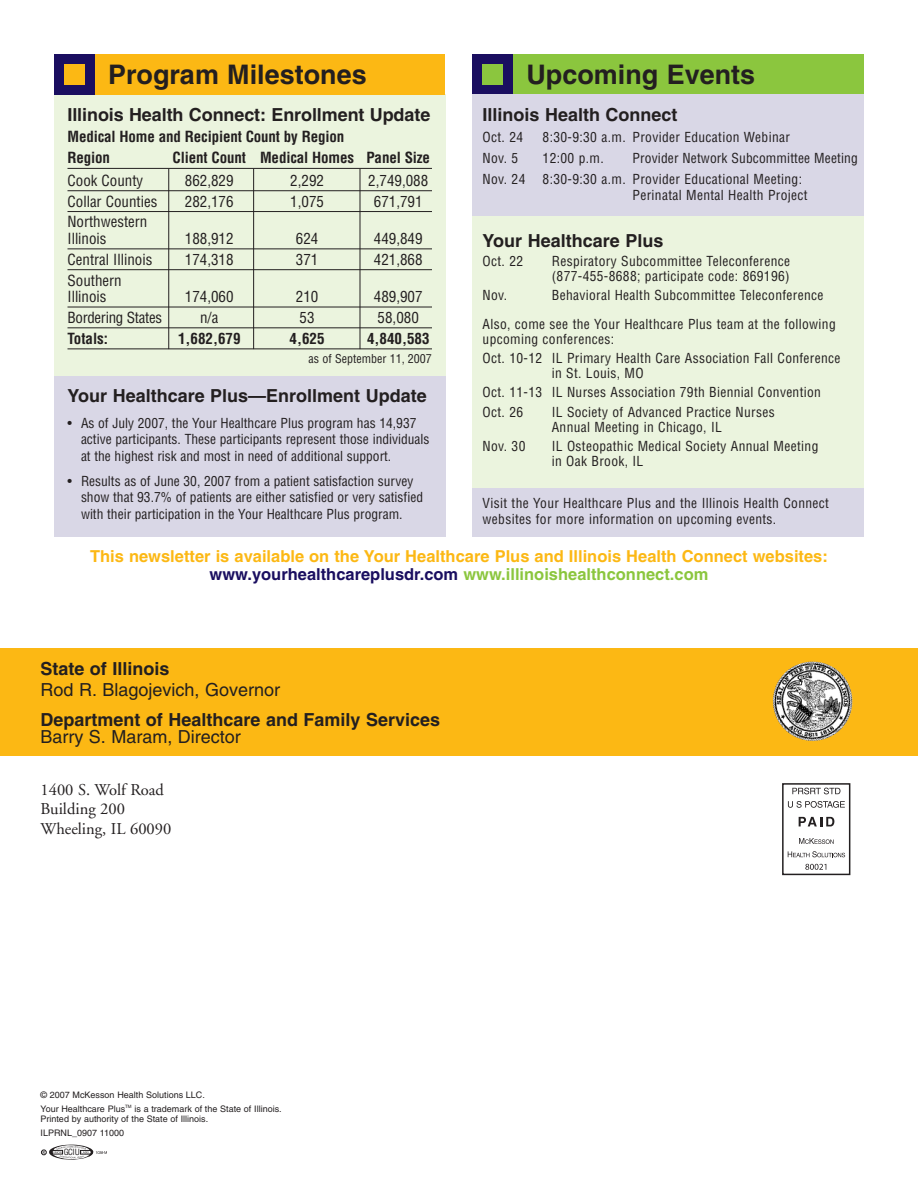
<style>
.page{position:relative;width:918px;height:1188px;background:#fff}
.page>*{position:absolute;margin:0;border:0;box-sizing:border-box;transform-origin:0 0}
.t1{font:700 27px "Helvetica";color:#231f20}
.t2{font:700 18px "Helvetica";color:#231f20}
.t3{font:18px "Helvetica";color:#231f20}
.t4{font:700 16.5px/18px "Helvetica";color:#fcb814;text-align:center}
.t5{font:16.5px/19.5px "Adobe Garamond";color:#231f20}
.t6{font:condensed 15px/16.5px "Helvetica";color:#231f20}
.t7{font:700 condensed 15px/20.9px "Helvetica";letter-spacing:-.01em;color:#231f20}
.t8{font:condensed 15px "Helvetica";letter-spacing:-.02em;color:#231f20}
.t9{font:condensed 13.5px/15px "Helvetica";letter-spacing:.025em;color:#231f20}
.t10{font:condensed 13.5px/16.5px "Helvetica";color:#231f20}
.t11{font:condensed 12px "Helvetica";color:#231f20}
.t12{font:9px/13.8px "Helvetica";color:#231f20}
.t13{font:condensed 8.4px "Helvetica";color:#231f20}
.t14{font:4.5px "Frutiger";color:#231f20}
.s1{color:#1a0e60}
.s2{color:#8bc63e}
</style>
<div class="page">
<div style="left:472px;top:488px;width:392px;height:49px;background:#d9d7e6"></div>
<div style="left:472px;top:212px;width:392px;height:276px;background:#ebf4de"></div>
<div style="left:513px;top:54px;width:351px;height:40px;background:#8bc63e"></div>
<div style="left:0;top:648px;width:918px;height:108px;background:#fcb814"></div>
<img style="left:773px;top:668px;width:18px;height:33px">
<div style="left:472px;top:54px;width:41px;height:40px;background:#1a0e60"></div>
<div style="left:483px;top:65px;width:20px;height:20px;background:#8bc63e"></div>
<div style="left:472px;top:94px;width:392px;height:122px;background:#d9d7e6"></div>
<svg style="left:41px;top:1145px;width:66px;height:15px"></svg>
<svg style="left:792px;top:788px;width:48px;height:6px"></svg>
<svg style="left:788px;top:801px;width:57px;height:7px"></svg>
<svg style="left:799px;top:817px;width:35px;height:9px"></svg>
<svg style="left:799px;top:838px;width:35px;height:6px"></svg>
<svg style="left:788px;top:851px;width:57px;height:6px"></svg>
<div style="left:782px;top:783px;width:68px;height:92px;border:2px solid #231f20"></div>
<svg style="left:805px;top:864px;width:21px;height:6px"></svg>
<div style="left:54px;top:376px;width:392px;height:161px;background:#d9d7e6"></div>
<div style="left:54px;top:94px;width:392px;height:282px;background:#ebf4de"></div>
<hr style="left:68px;top:168px;width:364px;height:1px;background:#231f20">
<hr style="left:68px;top:190px;width:364px;height:1px;background:#231f20">
<hr style="left:68px;top:211px;width:364px;height:1px;background:#231f20">
<hr style="left:68px;top:248px;width:364px;height:1px;background:#231f20">
<hr style="left:68px;top:269px;width:364px;height:1px;background:#231f20">
<hr style="left:68px;top:307px;width:364px;height:1px;background:#231f20">
<hr style="left:68px;top:327px;width:364px;height:1px;background:#231f20">
<hr style="left:68px;top:349px;width:364px;height:1px;background:#231f20">
<hr style="left:168px;top:169px;width:1px;height:180px;background:#231f20">
<hr style="left:253px;top:169px;width:1px;height:180px;background:#231f20">
<hr style="left:360px;top:169px;width:1px;height:180px;background:#231f20">
<div style="left:94px;top:54px;width:352px;height:40px;background:#fcb814"></div>
<div style="left:54px;top:54px;width:40px;height:40px;background:#1a0e60"></div>
<div style="left:64px;top:65px;width:20px;height:20px;background:#fcb814"></div>
<h1 class="t1" style="left:108px;top:64px;width:260px">Program Milestones</h1>
<h1 class="t1" style="left:526px;top:64px;width:230px">Upcoming Events</h1>
<h2 class="t2" style="left:68px;top:108px;width:364px">Illinois Health Connect: Enrollment Update</h2>
<p class="t7" style="left:68px;top:127px;width:278px">Medical Home and Recipient Count by Region<br>Region</p>
<h2 class="t2" style="left:483px;top:108px;width:196px">Illinois Health Connect</h2>
<p class="t9" style="left:483px;top:131px;width:42px">Oct. 24</p>
<p class="t9" style="left:543px;top:131px;width:249px">8:30-9:30 a.m. Provider Education Webinar</p>
<p class="t9" style="left:483px;top:151px;width:37px">Nov. 5</p>
<p class="t9" style="left:543px;top:151px;width:63px">12:00 p.m.</p>
<p class="t9" style="left:633px;top:151px;width:227px">Provider Network Subcommittee Meeting</p>
<p class="t9" style="left:483px;top:172px;width:44px">Nov. 24</p>
<p class="t9" style="left:633px;top:172px;width:176px;line-height:16.5px;text-indent:-90px">8:30-9:30 a.m. Provider Educational Meeting:<br>Perinatal Mental Health Project</p>
<p class="t7" style="left:173px;top:148px;width:259px">Client Count Medical Homes Panel Size</p>
<p class="t6" style="left:68px;top:173px;width:77px">Cook County</p>
<p class="t6" style="left:185px;top:173px;width:50px">862,829</p>
<p class="t6" style="left:290px;top:173px;width:35px">2,292</p>
<p class="t6" style="left:368px;top:173px;width:61px">2,749,088</p>
<p class="t6" style="left:68px;top:194px;width:91px">Collar Counties</p>
<p class="t6" style="left:185px;top:194px;width:50px">282,176</p>
<p class="t6" style="left:290px;top:194px;width:35px">1,075</p>
<p class="t6" style="left:374px;top:194px;width:50px">671,791</p>
<p class="t6" style="left:68px;top:215px;width:81px">Northwestern<br>Illinois</p>
<p class="t6" style="left:185px;top:231px;width:50px">188,912</p>
<p class="t6" style="left:296px;top:231px;width:24px">624</p>
<p class="t6" style="left:374px;top:231px;width:50px">449,849</p>
<h2 class="t2" style="left:483px;top:233px;width:182px">Your Healthcare Plus</h2>
<p class="t9" style="left:483px;top:255px;width:42px">Oct. 22</p>
<p class="t9" style="left:552px;top:255px;width:240px">Respiratory Subcommittee Teleconference (877-455-8688; participate code: 869196)</p>
<p class="t9" style="left:483px;top:289px;width:26px">Nov.</p>
<p class="t6" style="left:68px;top:252px;width:86px">Central Illinois</p>
<p class="t6" style="left:185px;top:252px;width:50px">174,318</p>
<p class="t6" style="left:296px;top:252px;width:24px">371</p>
<p class="t6" style="left:374px;top:252px;width:50px">421,868</p>
<p class="t6" style="left:68px;top:273px;width:56px">Southern<br>Illinois</p>
<p class="t9" style="left:483px;top:282px;width:355px;line-height:28.5px;text-indent:69px">Behavioral Health Subcommittee Teleconference<br>Also, come see the Your Healthcare Plus team at the following</p>
<p class="t9" style="left:483px;top:330px;width:359px;line-height:19.4px">upcoming conferences:<br>Oct. 10-12 IL Primary Health Care Association Fall Conference</p>
<p class="t9" style="left:483px;top:365px;width:340px;line-height:19.4px;text-indent:69px">in St. Louis, MO<br>Oct. 11-13 IL Nurses Association 79th Biennial Convention<br>Oct. 26</p>
<p class="t6" style="left:185px;top:290px;width:50px">174,060</p>
<p class="t6" style="left:296px;top:290px;width:24px">210</p>
<p class="t6" style="left:374px;top:290px;width:50px">489,907</p>
<p class="t8" style="left:68px;top:312px;width:96px">Bordering States</p>
<p class="t6" style="left:200px;top:310px;width:20px">n/a</p>
<p class="t6" style="left:300px;top:310px;width:16px">53</p>
<p class="t6" style="left:378px;top:310px;width:43px">58,080</p>
<p class="t7" style="left:68px;top:329px;width:42px">Totals:</p>
<p class="t7" style="left:178px;top:329px;width:64px">1,682,679</p>
<p class="t7" style="left:290px;top:329px;width:36px">4,625</p>
<p class="t7" style="left:367px;top:329px;width:64px">4,840,583</p>
<p class="t11" style="left:309px;top:354px;width:125px">as of September 11, 2007</p>
<h2 class="t2" style="left:68px;top:389px;width:361px">Your Healthcare Plus—Enrollment Update</h2>
<p class="t10" style="left:81px;top:416px;width:350px;text-indent:-14px">• As of July 2007, the Your Healthcare Plus program has 14,937 active participants. These participants represent those individuals at the highest risk and most in need of additional support.</p>
<p class="t10" style="left:81px;top:474px;width:344px;text-indent:-14px">• Results as of June 30, 2007 from a patient satisfaction survey show that 93.7% of patients are either satisfied or very satisfied with their participation in the Your Healthcare Plus program.</p>
<p class="t9" style="left:552px;top:405px;width:224px">IL Society of Advanced Practice Nurses<br>Annual Meeting in Chicago, IL</p>
<p class="t9" style="left:483px;top:440px;width:44px">Nov. 30</p>
<p class="t9" style="left:552px;top:440px;width:268px">IL Osteopathic Medical Society Annual Meeting in Oak Brook, IL</p>
<p class="t9" style="left:483px;top:496px;width:348px;line-height:16.5px">Visit the Your Healthcare Plus and the Illinois Health Connect websites for more information on upcoming events.</p>
<p class="t4" style="left:90px;top:549px;width:739px">This newsletter is available on the Your Healthcare Plus and Illinois Health Connect websites: <span class="s1">www.yourhealthcareplusdr.com</span> <span class="s2">www.illinoishealthconnect.com</span></p>
<h2 class="t2" style="left:40px;top:661px;width:130px">State of Illinois</h2>
<h2 class="t3" style="left:40px;top:683px;width:241px">Rod R. Blagojevich, Governor</h2>
<h2 class="t2" style="left:40px;top:713px;width:401px">Department of Healthcare and Family Services</h2>
<h2 class="t3" style="left:40px;top:730px;width:202px">Barry S. Maram, Director</h2>
<p class="t5" style="left:40px;top:781px;width:132px">1400 S. Wolf Road<br>Building 200<br>Wheeling, IL 60090</p>
<p class="t12" style="left:40px;top:1089px;width:243px">© 2007 McKesson Health Solutions LLC.<br>Your Healthcare Plus<sup>TM</sup> is a trademark of the State of Illinois.</p>
<p class="t12" style="left:40px;top:1113px;width:169px">Printed by authority of the State of Illinois.<br>ILPRNL_0907 11000</p>
<p class="t14" style="left:43px;top:1151px;width:4px">R</p>
<p class="t13" style="left:64px;top:1149px;width:18px">GCIU</p>
</div>
